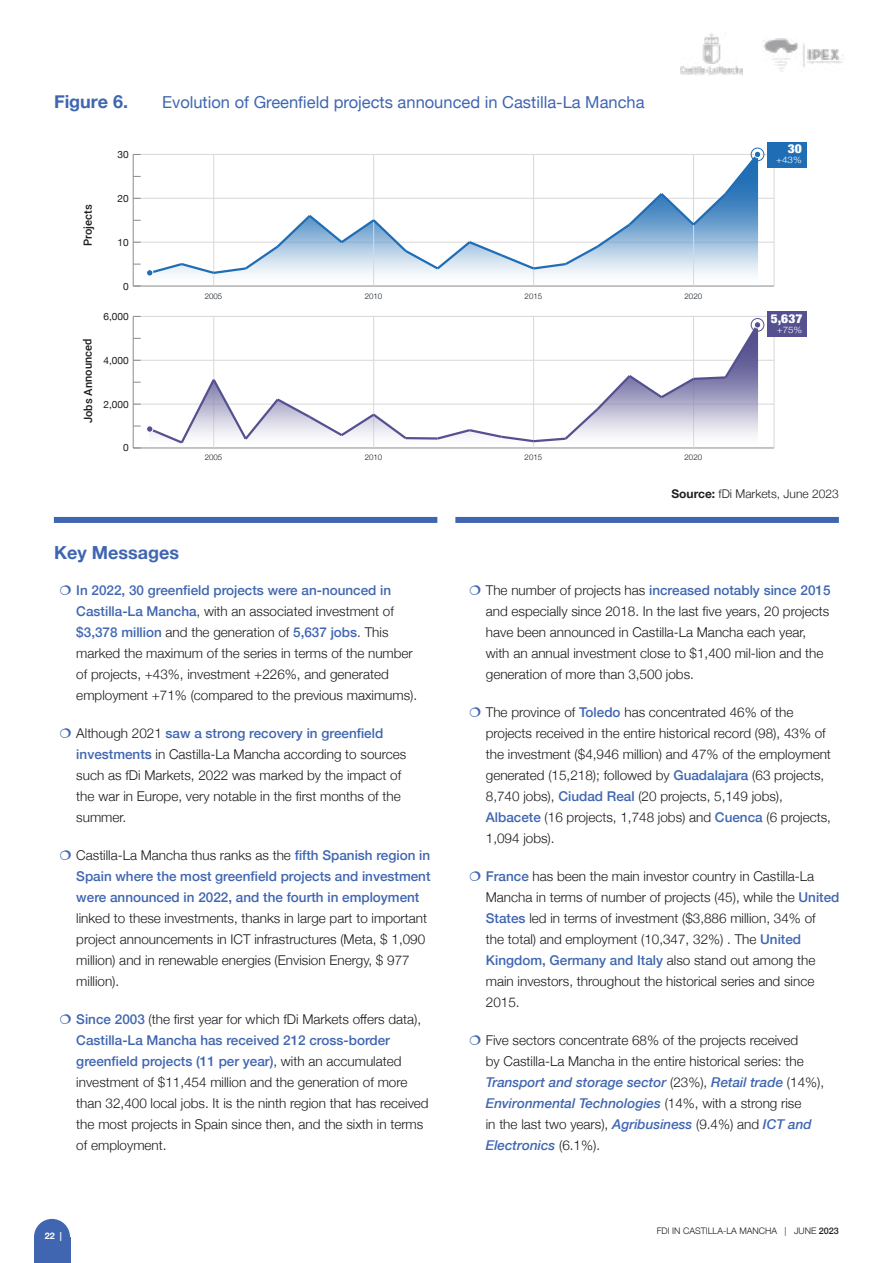
<style>
.page{position:relative;width:893px;height:1263px;background:#fff}
.page>*{position:absolute;margin:0;border:0;box-sizing:border-box;transform-origin:0 0}
.t1{font:700 18px "Helvetica Neue";color:#4066b1}
.t2{font:16.5px "Helvetica Neue";color:#4066b1}
.t3{font:300 13.5px/21px "Helvetica Neue";color:#1b1b1b}
.t4{font:500 13.5px/21px "Helvetica Neue";color:#4066b1;text-align:justify}
.t5{font:900 condensed 12.3px "Helvetica Neue";color:#fff;scale:1.09 1}
.t6{font:300 12px "Helvetica Neue";color:#241f1f}
.t7{font:500 11.25px "Roboto";letter-spacing:-.01em;color:#1d1d1d}
.t8{font:10.05px "Helvetica Neue";color:#1d1d1d}
.t9{font:300 9px "Helvetica Neue";color:#181e1f}
.t10{font:300 9px "Helvetica Neue";color:#fff;scale:1.09 1}
.t11{font:700 9px "Helvetica Neue";color:#fff}
.t12{font:300 7.8px "Helvetica Neue";color:#101820}
.s1{font-weight:700}
.s2{font-weight:500;color:#4066b1}
.s3{font-weight:300;color:#1b1b1b}
.s4{font-weight:500;font-style:italic;color:#4066b1}
.s5{font-weight:500}
</style>
<div class="page">
<div style="left:34px;top:1237px;width:36px;height:26px;background:#4066b1"></div>
<div style="left:34px;top:1219px;width:36px;height:36px;background:#4066b1;border-radius:50%"></div>
<img style="left:763px;top:38px;width:82px;height:34px">
<img style="left:680px;top:33px;width:63px;height:42px">
<hr style="left:133px;top:286px;width:641px;height:1px;background:#8b8b8d">
<hr style="left:133px;top:242px;width:641px;height:1px;background:#d9d8d9">
<hr style="left:133px;top:198px;width:641px;height:1px;background:#d9d8d9">
<hr style="left:133px;top:154px;width:641px;height:1px;background:#d9d8d9">
<hr style="left:133px;top:154px;width:1px;height:132px;background:#8b8b8d">
<svg style="left:149px;top:276px;width:609px;height:10px"></svg>
<hr style="left:133px;top:447px;width:641px;height:1px;background:#8b8b8d">
<hr style="left:133px;top:404px;width:641px;height:1px;background:#d9d8d9">
<hr style="left:133px;top:360px;width:641px;height:1px;background:#d9d8d9">
<hr style="left:133px;top:316px;width:641px;height:1px;background:#d9d8d9">
<hr style="left:133px;top:316px;width:1px;height:132px;background:#8b8b8d">
<hr style="left:213px;top:154px;width:1px;height:132px;background:#d9d8d9">
<hr style="left:213px;top:316px;width:1px;height:132px;background:#d9d8d9">
<hr style="left:373px;top:154px;width:1px;height:132px;background:#d9d8d9">
<hr style="left:373px;top:316px;width:1px;height:132px;background:#d9d8d9">
<hr style="left:533px;top:154px;width:1px;height:132px;background:#d9d8d9">
<hr style="left:533px;top:316px;width:1px;height:132px;background:#d9d8d9">
<hr style="left:693px;top:154px;width:1px;height:132px;background:#d9d8d9">
<hr style="left:693px;top:316px;width:1px;height:132px;background:#d9d8d9">
<hr style="left:774px;top:154px;width:1px;height:132px;background:#d9d8d9">
<hr style="left:774px;top:316px;width:1px;height:132px;background:#d9d8d9">
<svg style="left:149px;top:359px;width:609px;height:89px"></svg>
<hr style="left:406px;top:437px;width:32px;height:3px;background:#55508f">
<svg style="left:435px;top:323px;width:326px;height:121px"></svg>
<svg style="left:147px;top:377px;width:262px;height:68px"></svg>
<div style="left:146px;top:426px;width:7px;height:6px;border:1px solid #fff;border-radius:50%"></div>
<div style="left:754px;top:322px;width:7px;height:6px;background:#55508f;border-radius:50%"></div>
<div style="left:754px;top:321px;width:7px;height:7px;border:1px solid #fff;border-radius:50%"></div>
<svg style="left:147px;top:151px;width:614px;height:125px"></svg>
<div style="left:146px;top:269px;width:7px;height:7px;border:1px solid #fff;border-radius:50%"></div>
<div style="left:754px;top:151px;width:7px;height:7px;background:#1f6db4;border-radius:50%"></div>
<div style="left:754px;top:151px;width:7px;height:7px;border:1px solid #fff;border-radius:50%"></div>
<div style="left:751px;top:318px;width:13px;height:13px;border:1px solid #55508f;border-radius:50%"></div>
<div style="left:751px;top:148px;width:13px;height:13px;border:1px solid #1f6db4;border-radius:50%"></div>
<div style="left:767px;top:311px;width:39px;height:26px;background:#55508f"></div>
<div style="left:767px;top:142px;width:39px;height:26px;background:#1f6db4"></div>
<div style="left:54px;top:517px;width:383px;height:6px;background:#4066b1"></div>
<div style="left:455px;top:517px;width:384px;height:6px;background:#4066b1"></div>
<h1 class="t1" style="left:54px;top:87px;width:76px">Figure 6.</h1>
<p class="t2" style="left:162px;top:90px;width:484px">Evolution of Greenfield projects announced in Castilla-La Mancha</p>
<p class="t8" style="left:118px;top:147px;width:13px">30</p>
<p class="t7" style="left:80px;top:246px;width:43px;rotate:-90deg">Projects</p>
<p class="t8" style="left:118px;top:191px;width:13px">20</p>
<p class="t8" style="left:118px;top:235px;width:13px">10</p>
<p class="t8" style="left:123px;top:279px;width:7px">0</p>
<p class="t12" style="left:205px;top:291px;width:19px">2005</p>
<p class="t12" style="left:365px;top:291px;width:19px">2010</p>
<p class="t12" style="left:525px;top:291px;width:19px">2015</p>
<p class="t12" style="left:685px;top:291px;width:19px">2020</p>
<p class="t5" style="left:788px;top:141px;width:14px">30</p>
<p class="t10" style="left:776px;top:154px;width:25px">+43%</p>
<p class="t7" style="left:80px;top:423px;width:86px;rotate:-90deg">Jobs Announced</p>
<p class="t8" style="left:103px;top:309px;width:27px">6,000</p>
<p class="t5" style="left:771px;top:311px;width:31px">5,637</p>
<p class="t10" style="left:777px;top:324px;width:25px">+75%</p>
<p class="t8" style="left:103px;top:353px;width:27px">4,000</p>
<p class="t8" style="left:103px;top:397px;width:27px">2,000</p>
<p class="t8" style="left:123px;top:441px;width:7px">0</p>
<p class="t12" style="left:205px;top:452px;width:19px">2005</p>
<p class="t12" style="left:365px;top:452px;width:19px">2010</p>
<p class="t12" style="left:525px;top:452px;width:19px">2015</p>
<p class="t12" style="left:685px;top:452px;width:19px">2020</p>
<p class="t6" style="left:671px;top:484px;width:169px"><span class="s1">Source:</span> fDi Markets, June 2023</p>
<h1 class="t1" style="left:54px;top:538px;width:126px">Key Messages</h1>
<p class="t3" style="left:76px;top:579px;width:342px"><span class="s2">In 2022, 30 greenfield projects were an-nounced in Castilla-La Mancha</span>, with an associated investment of <span class="s2">$3,378 million</span> and the generation of <span class="s2">5,637 jobs</span>. This marked the maximum of the series in terms of the number of projects, +43%, investment +226%, and generated employment +71% (compared to the previous maximums).</p>
<p class="t3" style="left:76px;top:722px;width:331px">Although 2021 <span class="s2">saw a strong recovery in greenfield investments</span> in Castilla-La Mancha according to sources such as fDi Markets, 2022 was marked by the impact of the war in Europe, very notable in the first months of the summer.</p>
<p class="t4" style="left:76px;top:844px;width:356px"><span class="s3">Castilla-La Mancha thus ranks as the</span> fifth Spanish region in Spain where the most greenfield projects and investment were announced in 2022, and the fourth in employment</p>
<p class="t3" style="left:76px;top:907px;width:352px">linked to these investments, thanks in large part to important project announcements in ICT infrastructures (Meta, $ 1,090 million) and in renewable energies (Envision Energy, $ 977 million).</p>
<p class="t3" style="left:76px;top:1008px;width:354px"><span class="s2">Since 2003</span> (the first year for which fDi Markets offers data), <span class="s2">Castilla-La Mancha has received 212 cross-border greenfield projects (11 per year)</span>, with an accumulated investment of $11,454 million and the generation of more than 32,400 local jobs. It is the ninth region that has received the most projects in Spain since then, and the sixth in terms of employment.</p>
<p class="t11" style="left:45px;top:1229px;width:19px">22 |</p>
<p class="t3" style="left:486px;top:579px;width:346px">The number of projects has <span class="s2">increased notably since 2015 </span>and especially since 2018. In the last five years, 20 projects have been announced in Castilla-La Mancha each year, with an annual investment close to $1,400 mil-lion and the generation of more than 3,500 jobs.</p>
<p class="t3" style="left:486px;top:701px;width:347px">The province of <span class="s2">Toledo</span> has concentrated 46% of the projects received in the entire historical record (98), 43% of the investment ($4,946 million) and 47% of the employment generated (15,218); followed by <span class="s2">Guadalajara</span> (63 projects, 8,740 jobs), <span class="s2">Ciudad Real</span> (20 projects, 5,149 jobs), <span class="s2">Albacete</span> (16 projects, 1,748 jobs) and <span class="s2">Cuenca</span> (6 projects, 1,094 jobs).</p>
<p class="t3" style="left:486px;top:865px;width:355px"><span class="s2">France</span> has been the main investor country in Castilla-La Mancha in terms of number of projects (45), while the <span class="s2">United States</span> led in terms of investment ($3,886 million, 34% of<br>the total) and employment (10,347, 32%) . The <span class="s2">United Kingdom, Germany and Italy</span> also stand out among the main investors, throughout the historical series and since 2015.</p>
<p class="t3" style="left:486px;top:1029px;width:340px">Five sectors concentrate 68% of the projects received<br>by Castilla-La Mancha in the entire historical series: the <span class="s4">Transport and storage sector</span> (23%), <span class="s4">Retail trade</span> (14%), <span class="s4">Environmental Technologies</span> (14%, with a strong rise<br>in the last two years), <span class="s4">Agribusiness</span> (9.4%) and <span class="s4">ICT and Electronics</span> (6.1%).</p>
<p class="t9" style="left:657px;top:1223px;width:184px">FDI IN CASTILLA-LA MANCHA | JUNE <span class="s5">2023</span></p>
</div>
